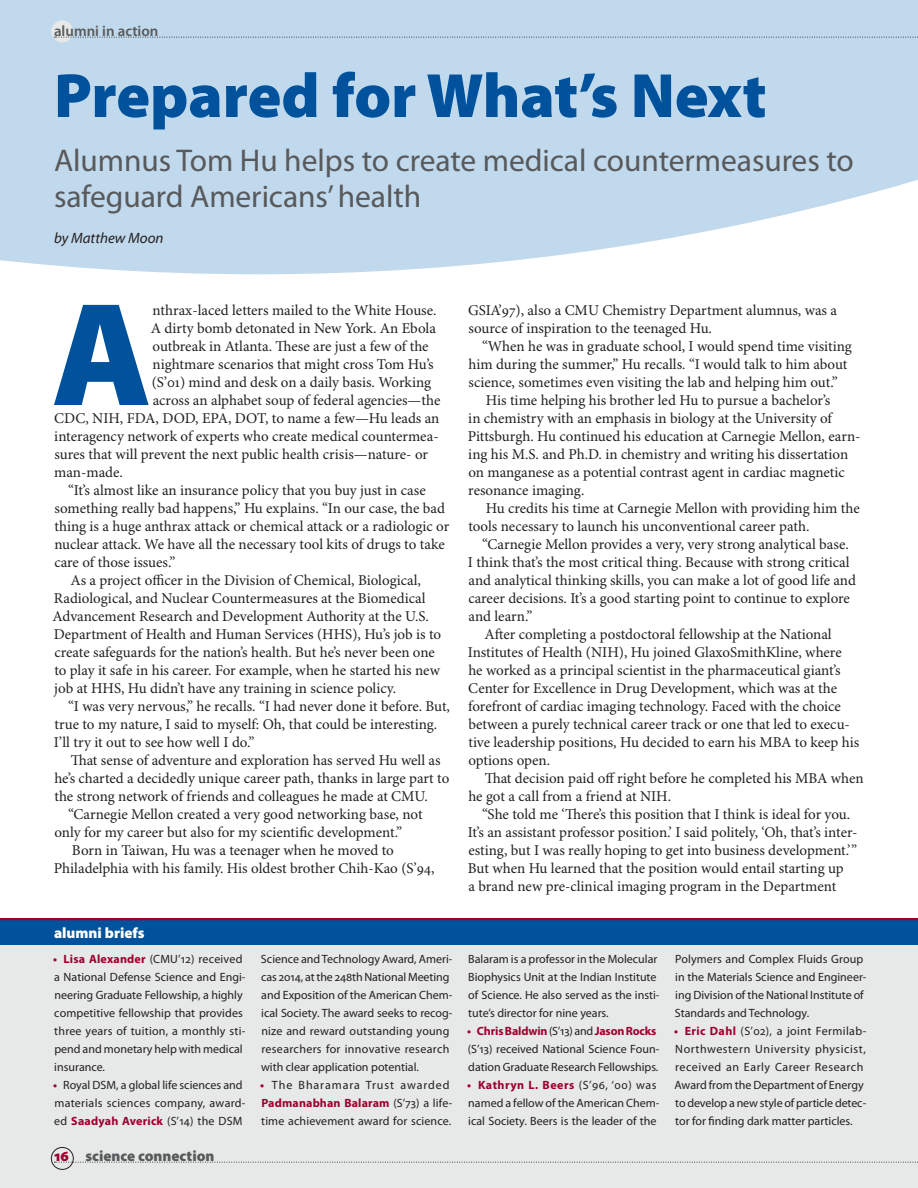
<style>
.page{position:relative;width:918px;height:1188px;background:#fff}
.page>*{position:absolute;margin:0;border:0;box-sizing:border-box;transform-origin:0 0}
.t1{font:900 148.5px "Myriad Pro";color:#00529c}
.t2{font:900 63px "Myriad Pro";letter-spacing:-.005em;color:#00529c}
.t3{font:31.5px/36px "Myriad Pro";color:#58595b}
.t4{font:15px "Minion Pro";color:#231f20}
.t5{font:900 15px "Myriad Pro";color:#58595b}
.t6{font:600 15px "Myriad Pro";color:#58595b}
.t7{font:italic 15px "Myriad Pro";color:#231f20}
.t8{font:900 15px "Myriad Pro";color:#fff}
.t9{font:12px/18px "Myriad Pro";color:#231f20}
.s1{font-weight:700;color:#9d002e}
.s2{color:#9d002e}
</style>
<div class="page">
<div style="left:0;top:945px;width:918px;height:243px;background:#e7e8e8"></div>
<div style="left:0;top:918px;width:918px;height:27px;background:#00529c"></div>
<hr style="left:0;top:918px;width:918px;height:2px;background:#9d002e">
<svg style="left:0;top:0;width:918px;height:274px;background:#c6dcee"></svg>
<svg style="left:54px;top:1162px;width:864px;height:1px"></svg>
<div style="left:51px;top:1147px;width:22px;height:23px;border:1px solid #231f20;border-radius:50%"></div>
<div style="left:51px;top:20px;width:22px;height:22px;background:#e7e8e8;border-radius:50%"></div>
<svg style="left:54px;top:37px;width:864px;height:1px"></svg>
<p class="t6" style="left:54px;top:23px;width:106px">alumni in action</p>
<p class="t2" style="left:54px;top:60px;width:714px">Prepared for What’s Next</p>
<p class="t3" style="left:54px;top:143px;width:801px">Alumnus Tom Hu helps to create medical countermeasures to safeguard Americans’ health</p>
<p class="t7" style="left:54px;top:230px;width:111px">by Matthew Moon</p>
<p class="t1" style="left:52px;top:271px;width:102px">A</p>
<p class="t4" style="left:153px;top:301px;width:286px">nthrax-laced letters mailed to the White House.</p>
<p class="t4" style="left:151px;top:319px;width:287px">A dirty bomb detonated in New York. An Ebola</p>
<p class="t4" style="left:153px;top:337px;width:278px">outbreak in Atlanta. These are just a few of the</p>
<p class="t4" style="left:153px;top:355px;width:283px">nightmare scenarios that might cross Tom Hu’s</p>
<p class="t4" style="left:152px;top:373px;width:281px">(S’01) mind and desk on a daily basis. Working</p>
<p class="t4" style="left:153px;top:391px;width:289px">across an alphabet soup of federal agencies—the</p>
<p class="t4" style="left:54px;top:409px;width:387px">CDC, NIH, FDA, DOD, EPA, DOT, to name a few—Hu leads an</p>
<p class="t4" style="left:54px;top:427px;width:386px">interagency network of experts who create medical countermea-</p>
<p class="t4" style="left:55px;top:445px;width:375px">sures that will prevent the next public health crisis—nature- or</p>
<p class="t4" style="left:54px;top:463px;width:70px">man-made.</p>
<p class="t4" style="left:68px;top:481px;width:359px">“It’s almost like an insurance policy that you buy just in case</p>
<p class="t4" style="left:55px;top:499px;width:392px">something really bad happens,” Hu explains. “In our case, the bad</p>
<p class="t4" style="left:54px;top:517px;width:396px">thing is a huge anthrax attack or chemical attack or a radiologic or</p>
<p class="t4" style="left:54px;top:535px;width:392px">nuclear attack. We have all the necessary tool kits of drugs to take</p>
<p class="t4" style="left:54px;top:553px;width:122px">care of those issues.”</p>
<p class="t4" style="left:71px;top:571px;width:352px">As a project officer in the Division of Chemical, Biological,</p>
<p class="t4" style="left:54px;top:589px;width:373px">Radiological, and Nuclear Countermeasures at the Biomedical</p>
<p class="t4" style="left:53px;top:607px;width:378px">Advancement Research and Development Authority at the U.S.</p>
<p class="t4" style="left:54px;top:625px;width:389px">Department of Health and Human Services (HHS), Hu’s job is to</p>
<p class="t4" style="left:54px;top:643px;width:382px">create safeguards for the nation’s health. But he’s never been one</p>
<p class="t4" style="left:54px;top:661px;width:387px">to play it safe in his career. For example, when he started his new</p>
<p class="t4" style="left:54px;top:679px;width:343px">job at HHS, Hu didn’t have any training in science policy.</p>
<p class="t4" style="left:68px;top:697px;width:383px">“I was very nervous,” he recalls. “I had never done it before. But,</p>
<p class="t4" style="left:54px;top:715px;width:385px">true to my nature, I said to myself: Oh, that could be interesting.</p>
<p class="t4" style="left:54px;top:733px;width:202px">I’ll try it out to see how well I do.”</p>
<p class="t4" style="left:71px;top:751px;width:371px">That sense of adventure and exploration has served Hu well as</p>
<p class="t4" style="left:54px;top:769px;width:397px">he’s charted a decidedly unique career path, thanks in large part to</p>
<p class="t4" style="left:54px;top:787px;width:375px">the strong network of friends and colleagues he made at CMU.</p>
<p class="t4" style="left:68px;top:805px;width:356px">“Carnegie Mellon created a very good networking base, not</p>
<p class="t4" style="left:54px;top:823px;width:349px">only for my career but also for my scientific development.”</p>
<p class="t4" style="left:72px;top:841px;width:324px">Born in Taiwan, Hu was a teenager when he moved to</p>
<p class="t4" style="left:54px;top:859px;width:382px">Philadelphia with his family. His oldest brother Chih-Kao (S’94,</p>
<p class="t8" style="left:54px;top:925px;width:92px">alumni briefs</p>
<p class="t9" style="left:53px;top:950px;width:194px"><span class="s1">• Lisa Alexander</span> (CMU’12) received a National Defense Science and Engi&shy;neering Graduate Fellowship, a highly competitive fellowship that provides three years of tuition, a monthly sti&shy;pend and monetary help with medical insurance.</p>
<p class="t9" style="left:53px;top:1076px;width:194px"><span class="s1">•</span> Royal DSM, a global life sciences and materials sciences company, award&shy;ed <span class="s1">Saadyah Averick</span> (S’14) the DSM</p>
<p class="t5" style="left:54px;top:1147px;width:162px"><span class="s2">16</span> science connection</p>
<p class="t9" style="left:261px;top:950px;width:193px">Science and Technology Award, Ameri&shy;cas 2014, at the 248th National Meeting and Exposition of the American Chem&shy;ical Society. The award seeks to recog&shy;nize and reward outstanding young researchers for innovative research with clear application potential.</p>
<p class="t9" style="left:260px;top:1076px;width:194px"><span class="s1">•</span> The Bharamara Trust awarded<br><span class="s1">Padmanabhan Balaram</span> (S’73) a life&shy;time achievement award for science.</p>
<p class="t4" style="left:468px;top:301px;width:370px">GSIA’97), also a CMU Chemistry Department alumnus, was a</p>
<p class="t4" style="left:469px;top:319px;width:245px">source of inspiration to the teenaged Hu.</p>
<p class="t4" style="left:482px;top:337px;width:371px">“When he was in graduate school, I would spend time visiting</p>
<p class="t4" style="left:468px;top:355px;width:381px">him during the summer,” Hu recalls. “I would talk to him about</p>
<p class="t4" style="left:469px;top:373px;width:371px">science, sometimes even visiting the lab and helping him out.”</p>
<p class="t4" style="left:486px;top:391px;width:346px">His time helping his brother led Hu to pursue a bachelor’s</p>
<p class="t4" style="left:468px;top:409px;width:365px">in chemistry with an emphasis in biology at the University of</p>
<p class="t4" style="left:468px;top:427px;width:394px">Pittsburgh. Hu continued his education at Carnegie Mellon, earn-</p>
<p class="t4" style="left:468px;top:445px;width:381px">ing his M.S. and Ph.D. in chemistry and writing his dissertation</p>
<p class="t4" style="left:468px;top:463px;width:378px">on manganese as a potential contrast agent in cardiac magnetic</p>
<p class="t4" style="left:468px;top:481px;width:118px">resonance imaging.</p>
<p class="t4" style="left:486px;top:499px;width:375px">Hu credits his time at Carnegie Mellon with providing him the</p>
<p class="t4" style="left:468px;top:517px;width:343px">tools necessary to launch his unconventional career path.</p>
<p class="t4" style="left:482px;top:535px;width:368px">“Carnegie Mellon provides a very, very strong analytical base.</p>
<p class="t4" style="left:468px;top:553px;width:383px">I think that’s the most critical thing. Because with strong critical</p>
<p class="t4" style="left:469px;top:571px;width:389px">and analytical thinking skills, you can make a lot of good life and</p>
<p class="t4" style="left:468px;top:589px;width:383px">career decisions. It’s a good starting point to continue to explore</p>
<p class="t4" style="left:469px;top:607px;width:65px">and learn.”</p>
<p class="t4" style="left:485px;top:625px;width:349px">After completing a postdoctoral fellowship at the National</p>
<p class="t4" style="left:468px;top:643px;width:375px">Institutes of Health (NIH), Hu joined GlaxoSmithKline, where</p>
<p class="t4" style="left:468px;top:661px;width:374px">he worked as a principal scientist in the pharmaceutical giant’s</p>
<p class="t4" style="left:468px;top:679px;width:370px">Center for Excellence in Drug Development, which was at the</p>
<p class="t4" style="left:468px;top:697px;width:374px">forefront of cardiac imaging technology. Faced with the choice</p>
<p class="t4" style="left:469px;top:715px;width:383px">between a purely technical career track or one that led to execu-</p>
<p class="t4" style="left:468px;top:733px;width:392px">tive leadership positions, Hu decided to earn his MBA to keep his</p>
<p class="t4" style="left:468px;top:751px;width:83px">options open.</p>
<p class="t4" style="left:485px;top:769px;width:381px">That decision paid off right before he completed his MBA when</p>
<p class="t4" style="left:468px;top:787px;width:204px">he got a call from a friend at NIH.</p>
<p class="t4" style="left:482px;top:805px;width:370px">“She told me ‘There’s this position that I think is ideal for you.</p>
<p class="t4" style="left:468px;top:823px;width:391px">It’s an assistant professor position.’ I said politely, ‘Oh, that’s inter-</p>
<p class="t4" style="left:468px;top:841px;width:390px">esting, but I was really hoping to get into business development.’”</p>
<p class="t4" style="left:468px;top:859px;width:377px">But when Hu learned that the position would entail starting up</p>
<p class="t4" style="left:469px;top:877px;width:369px">a brand new pre-clinical imaging program in the Department</p>
<p class="t9" style="left:468px;top:950px;width:193px">Balaram is a professor in the Molecular Biophysics Unit at the I ndian I nstitute of Science. He also served as the insti&shy;tute’s director for nine years.</p>
<p class="t9" style="left:467px;top:1022px;width:194px"><span class="s1">• ChrisBaldwin</span> (S’13) and <span class="s1">Jason Rocks </span>(S’13) received National Science Foun&shy;dation Graduate Research Fellowships.</p>
<p class="t9" style="left:467px;top:1076px;width:194px"><span class="s1">• Kathryn L. Beers</span> (S’96, ‘00) was named a fellow of the American Chem&shy;ical Society. Beers is the leader of the</p>
<p class="t9" style="left:675px;top:950px;width:193px">Polymers and Complex Fluids Group in the Materials Science and Engineer&shy;ing Division of the National I nstitute of Standards and Technology.</p>
<p class="t9" style="left:674px;top:1022px;width:194px"><span class="s1">• Eric Dahl</span> (S’02), a joint Fermilab-Northwestern University physicist, received an Early Career Research Award from the Department of Energy to develop a new style of particle detec&shy;tor for finding dark matter particles.</p>
</div>
